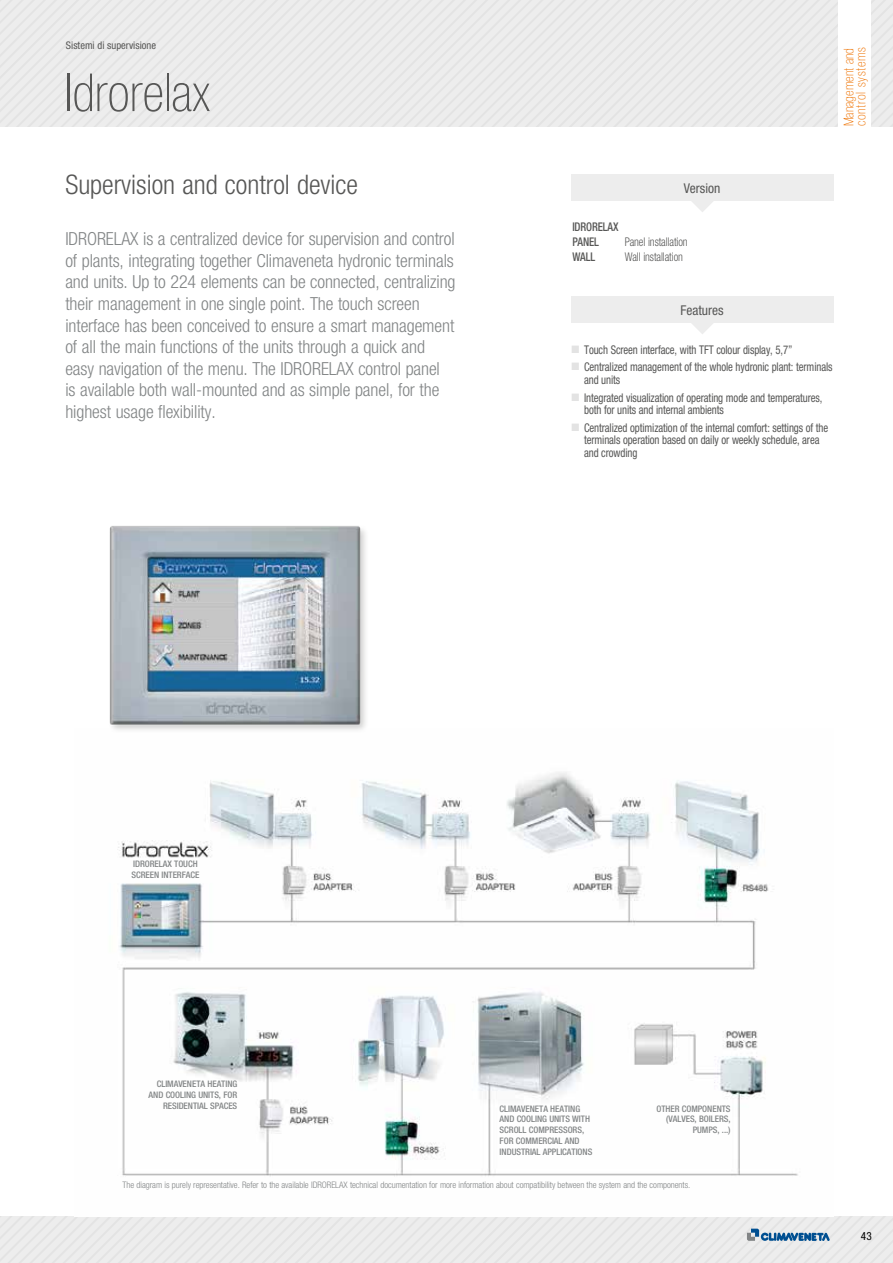
<style>
.page{position:relative;width:893px;height:1263px;background:#fff}
.page>*{position:absolute;margin:0;border:0;box-sizing:border-box;transform-origin:0 0}
.t1{font:100 condensed 52.5px "Helvetica Neue LT Std";color:#575756}
.t2{font:300 condensed 27px "Helvetica Neue LT Std";color:#575756}
.t3{font:300 condensed 18px/21.6px "Helvetica Neue LT Std";letter-spacing:-.005em;color:#828586}
.t4{font:100 condensed 13.5px/12px "Helvetica Neue LTW1 G";letter-spacing:.045em;color:#ee7201}
.t5{font:condensed 13.5px "Helvetica Neue LT Std";color:#575756}
.t6{font:condensed 12px/12.8px "Helvetica Neue LT Std";letter-spacing:-.01em;color:#575756;scale:.9 1}
.t7{font:300 condensed 12px "Helvetica Neue LT Std";letter-spacing:-.01em;color:#575756;scale:.9 1}
.t8{font:500 condensed 12px/15px "Helvetica Neue LT Std";letter-spacing:-.01em;color:#575756;scale:.9 1}
.t9{font:condensed 11.25px "Helvetica Neue LT Std";color:#000}
.t10{font:condensed 10.5px "Helvetica Neue LT Std";color:#575756}
.t11{font:500 condensed 9px/10.8px "Helvetica Neue LT Std";letter-spacing:-.005em;color:#828586;text-align:right}
.t12{font:300 condensed 9px "Helvetica Neue LT Std";letter-spacing:-.005em;color:#828586}
.s1{color:#e3e3e3}
</style>
<div class="page">
<svg style="left:0;top:0;width:893px;height:126px;background:#eaeaea"></svg>
<svg style="left:0;top:1216px;width:893px;height:47px;background:#e8e8e9"></svg>
<div style="left:838px;top:0;width:33px;height:126px;background:#fff"></div>
<img style="left:118px;top:772px;width:680px;height:404px">
<img style="left:109px;top:526px;width:257px;height:204px">
<svg style="left:692px;top:323px;width:21px;height:11px"></svg>
<div style="left:571px;top:296px;width:262px;height:27px;background:#ededed"></div>
<svg style="left:692px;top:201px;width:21px;height:11px"></svg>
<div style="left:571px;top:174px;width:262px;height:27px;background:#ededed"></div>
<p class="t10" style="left:66px;top:39px;width:92px">Sistemi di supervisione</p>
<h1 class="t1" style="left:64px;top:63px;width:148px">Idrorelax</h1>
<p class="t4" style="left:843px;top:126px;width:81px;rotate:-90deg">Management and control systems</p>
<h2 class="t2" style="left:65px;top:169px;width:294px">Supervision and control device</h2>
<p class="t5" style="left:684px;top:180px;width:38px">Version</p>
<p class="t3" style="left:65px;top:228px;width:392px">IDRORELAX is a centralized device for supervision and control of plants, integrating together Climaveneta hydronic terminals and units. Up to 224 elements can be connected, centralizing their management in one single point. The touch screen interface has been conceived to ensure a smart management of all the main functions of the units through a quick and easy navigation of the menu. The IDRORELAX control panel<br>is available both wall-mounted and as simple panel, for the highest usage flexibility.</p>
<p class="t8" style="left:572px;top:219px;width:53px">IDRORELAX<br>PANEL</p>
<p class="t7" style="left:625px;top:235px;width:71px">Panel installation</p>
<p class="t8" style="left:572px;top:249px;width:27px">WALL</p>
<p class="t7" style="left:625px;top:250px;width:66px">Wall installation</p>
<p class="t5" style="left:680px;top:302px;width:45px">Features</p>
<p class="t6" style="left:571px;top:343px;width:248px"><span class="s1">■</span> Touch Screen interface, with TFT colour display, 5,7”</p>
<p class="t6" style="left:584px;top:361px;width:277px;text-indent:-13px"><span class="s1">■</span> Centralized management of the whole hydronic plant: terminals and units</p>
<p class="t6" style="left:584px;top:391px;width:266px;text-indent:-13px"><span class="s1">■</span> Integrated visualization of operating mode and temperatures, both for units and internal ambients</p>
<p class="t6" style="left:584px;top:421px;width:273px;text-indent:-13px"><span class="s1">■</span> Centralized optimization of the internal comfort: settings of the terminals operation based on daily or weekly schedule, area and crowding</p>
<p class="t11" style="left:131px;top:858px;width:70px;text-align:left">IDRORELAX TOUCH<br>SCREEN INTERFACE</p>
<p class="t11" style="left:149px;top:1078px;width:90px">CLIMAVENETA HEATING<br>AND COOLING UNITS, FOR<br>RESIDENTIAL SPACES</p>
<p class="t11" style="left:500px;top:1103px;width:94px;text-align:left">CLIMAVENETA HEATING<br>AND COOLING UNITS WITH<br>SCROLL COMPRESSORS,<br>FOR COMMERCIAL AND<br>INDUSTRIAL APPLICATIONS</p>
<p class="t11" style="left:656px;top:1103px;width:76px">OTHER COMPONENTS (VALVES, BOILERS,<br>PUMPS, ...)</p>
<p class="t12" style="left:123px;top:1179px;width:569px">The diagram is purely representative. Refer to the available IDRORELAX technical documentation for more information about compatibility between the system and the components.</p>
<p class="t9" style="left:861px;top:1229px;width:12px">43</p>
</div>
